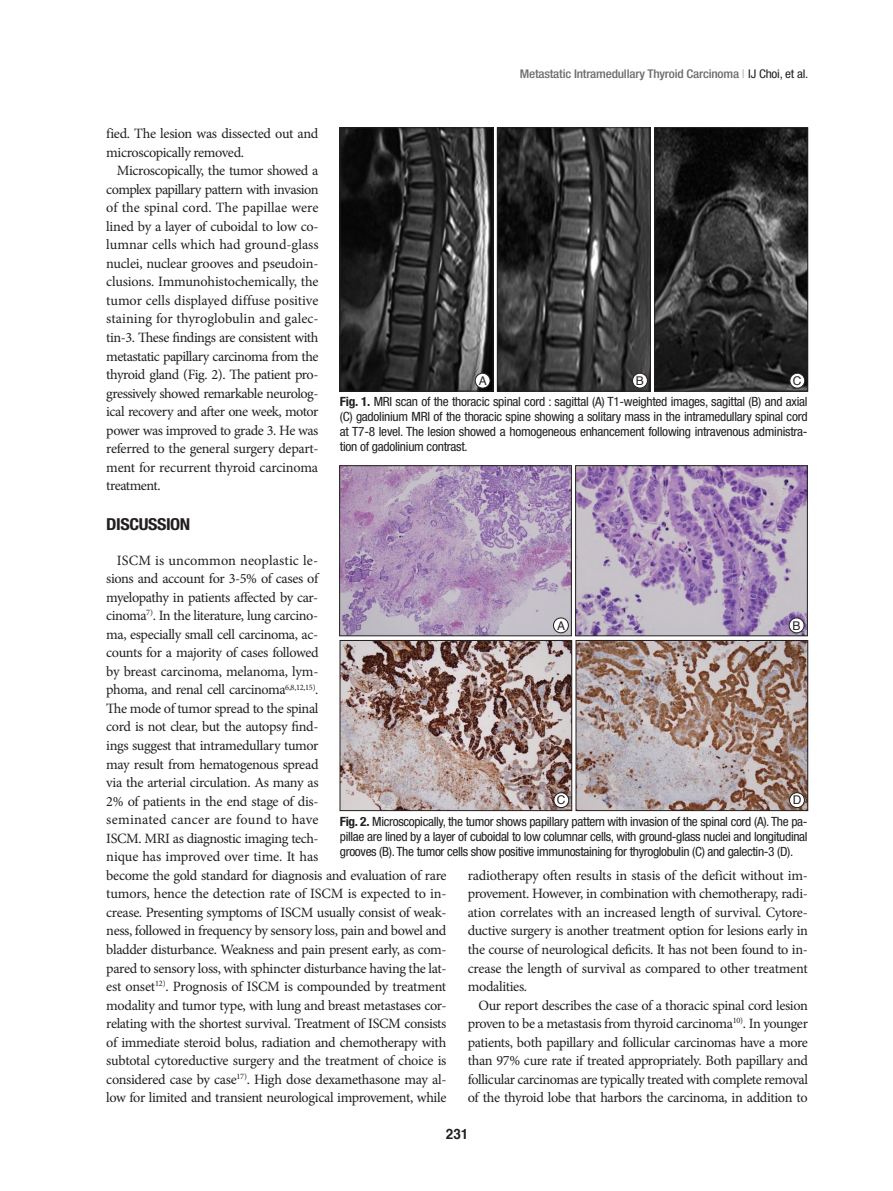
<style>
.page{position:relative;width:893px;height:1191px;background:#fff}
.page>*{position:absolute;margin:0;border:0;box-sizing:border-box;transform-origin:0 0}
.중제_JKNS{font:700 condensed 16.5px "Helvetica Neue LT Std";letter-spacing:-.025em;color:#231f20;scale:1.1 1}
.본문_JKNS{font:14.25px/18.6px "Minion Pro";letter-spacing:-.025em;color:#231f20;text-align:justify}
.t1{font:700 14.25px "Helvetica";color:#231f20;scale:.95 1}
.사진설명_JKNS{font:condensed 12.75px/15px "Helvetica Neue LT Std";letter-spacing:-.02em;color:#231f20;text-align:justify;scale:1.05 1}
.런닝_JKNS{font:500 condensed 12px "Helvetica Neue LT Std";letter-spacing:-.015em;color:#6c6d70;scale:1.1 1}
.t2{font:12px "Helvetica";color:#231f20}
.s1{color:#bcbdc0}
.s2{font-weight:400;color:#231f20}
.s3{font-weight:700}
</style>
<div class="page">
<img style="left:342px;top:130px;width:149px;height:259px">
<div style="left:340px;top:128px;width:153px;height:263px;border:1px solid #231f20"></div>
<img style="left:499px;top:130px;width:150px;height:259px">
<div style="left:497px;top:128px;width:154px;height:263px;border:1px solid #231f20"></div>
<img style="left:656px;top:130px;width:150px;height:259px">
<div style="left:654px;top:128px;width:154px;height:263px;border:1px solid #231f20"></div>
<div style="left:475px;top:373px;width:15px;height:15px;background:#fff;border-radius:50%"></div>
<div style="left:475px;top:373px;width:15px;height:15px;border:1px solid #231f20;border-radius:50%"></div>
<div style="left:632px;top:373px;width:15px;height:15px;background:#fff;border-radius:50%"></div>
<div style="left:632px;top:373px;width:16px;height:15px;border:1px solid #231f20;border-radius:50%"></div>
<div style="left:790px;top:373px;width:15px;height:15px;background:#fff;border-radius:50%"></div>
<div style="left:790px;top:373px;width:15px;height:15px;border:1px solid #231f20;border-radius:50%"></div>
<img style="left:342px;top:642px;width:228px;height:167px">
<div style="left:340px;top:640px;width:232px;height:171px;border:1px solid #231f20"></div>
<img style="left:341px;top:467px;width:229px;height:167px">
<div style="left:339px;top:465px;width:233px;height:171px;border:1px solid #231f20"></div>
<img style="left:578px;top:642px;width:228px;height:167px">
<div style="left:576px;top:640px;width:232px;height:171px;border:1px solid #231f20"></div>
<img style="left:577px;top:467px;width:228px;height:167px">
<div style="left:575px;top:465px;width:232px;height:171px;border:1px solid #231f20"></div>
<div style="left:554px;top:792px;width:15px;height:15px;background:#fff;border-radius:50%"></div>
<div style="left:554px;top:792px;width:15px;height:16px;border:1px solid #231f20;border-radius:50%"></div>
<div style="left:553px;top:618px;width:15px;height:15px;background:#fff;border-radius:50%"></div>
<div style="left:553px;top:618px;width:16px;height:15px;border:1px solid #231f20;border-radius:50%"></div>
<div style="left:789px;top:792px;width:15px;height:15px;background:#fff;border-radius:50%"></div>
<div style="left:789px;top:792px;width:16px;height:16px;border:1px solid #231f20;border-radius:50%"></div>
<div style="left:789px;top:618px;width:15px;height:15px;background:#fff;border-radius:50%"></div>
<div style="left:789px;top:618px;width:15px;height:15px;border:1px solid #231f20;border-radius:50%"></div>
<p class="런닝_JKNS" style="left:520px;top:67px;width:264px">Metastatic Intramedullary Thyroid Carcinoma <span class="s1">|</span> <span class="s2">IJ Choi, et al.</span></p>
<p class="본문_JKNS" style="left:106px;top:124px;width:214px">fied. The lesion was dissected out and microscopically removed.</p>
<p class="본문_JKNS" style="left:106px;top:161px;width:214px;text-indent:11px">Microscopically, the tumor showed a complex papillary pattern with invasion of the spinal cord. The papillae were lined by a layer of cuboidal to low co&shy;lumnar cells which had ground-glass nuclei, nuclear grooves and pseudoin&shy;clusions. Immunohistochemically, the tumor cells displayed diffuse positive staining for thyroglobulin and galec&shy;tin-3. These findings are consistent with metastatic papillary carcinoma from the thyroid gland (Fig. 2). The patient pro&shy;gressively showed remarkable neurolog&shy;ical recovery and after one week, motor power was improved to grade 3. He was referred to the general surgery depart&shy;ment for recurrent thyroid carcinoma treatment.</p>
<p class="중제_JKNS" style="left:106px;top:514px;width:78px">DISCUSSION</p>
<p class="본문_JKNS" style="left:106px;top:551px;width:342px;text-align:left;text-indent:11px">ISCM is uncommon neoplastic le-<br>sions and account for 3-5% of cases of<br>myelopathy in patients affected by car-<br>cinoma<sup>7)</sup>. In the literature, lung carcino-<br>ma, especially small cell carcinoma, ac-<br>counts for a majority of cases followed<br>by breast carcinoma, melanoma, lym-<br>phoma, and renal cell carcinoma<sup>6,8,12,15)</sup>.<br>The mode of tumor spread to the spinal<br>cord is not clear, but the autopsy find-<br>ings suggest that intramedullary tumor<br>may result from hematogenous spread<br>via the arterial circulation. As many as<br>2% of patients in the end stage of dis-<br>seminated cancer are found to have<br>ISCM. MRI as diagnostic imaging tech-<br>nique has improved over time. It has<br>become the gold standard for diagnosis and evaluation of rare tumors, hence the detection rate of ISCM is expected to in&shy;crease. Presenting symptoms of ISCM usually consist of weak&shy;ness, followed in frequency by sensory loss, pain and bowel and bladder disturbance. Weakness and pain present early, as com&shy;pared to sensory loss, with sphincter disturbance having the lat&shy;est onset<sup>12)</sup>. Prognosis of ISCM is compounded by treatment modality and tumor type, with lung and breast metastases cor&shy;relating with the shortest survival. Treatment of ISCM consists of immediate steroid bolus, radiation and chemotherapy with subtotal cytoreductive surgery and the treatment of choice is considered case by case<sup>17)</sup>. High dose dexamethasone may al&shy;low for limited and transient neurological improvement, while</p>
<p class="t2" style="left:479px;top:371px;width:10px">A</p>
<p class="t2" style="left:636px;top:371px;width:10px">B</p>
<p class="t2" style="left:793px;top:371px;width:10px">C</p>
<p class="사진설명_JKNS" style="left:340px;top:394px;width:447px"><span class="s3">Fig. 1.</span> MRI scan of the thoracic spinal cord : sagittal (A) T1-weighted images, sagittal (B) and axial (C) gadolinium MRI of the thoracic spine showing a solitary mass in the intramedullary spinal cord at T7-8 level. The lesion showed a homogeneous enhancement following intravenous administra&shy;tion of gadolinium contrast.</p>
<p class="t2" style="left:557px;top:616px;width:10px">A</p>
<p class="t2" style="left:793px;top:616px;width:10px">B</p>
<p class="t2" style="left:557px;top:791px;width:10px">C</p>
<p class="t2" style="left:793px;top:791px;width:10px">D</p>
<p class="사진설명_JKNS" style="left:340px;top:813px;width:447px"><span class="s3">Fig. 2.</span> Microscopically, the tumor shows papillary pattern with invasion of the spinal cord (A). The pa&shy;pillae are lined by a layer of cuboidal to low columnar cells, with ground-glass nuclei and longitudinal grooves (B). The tumor cells show positive immunostaining for thyroglobulin (C) and galectin-3 (D).</p>
<p class="본문_JKNS" style="left:468px;top:866px;width:342px">radiotherapy often results in stasis of the deficit without im&shy;provement. However, in combination with chemotherapy, radi&shy;ation correlates with an increased length of survival. Cytore&shy;ductive surgery is another treatment option for lesions early in the course of neurological deficits. It has not been found to in&shy;crease the length of survival as compared to other treatment modalities.</p>
<p class="본문_JKNS" style="left:468px;top:996px;width:342px;text-indent:11px">Our report describes the case of a thoracic spinal cord lesion proven to be a metastasis from thyroid carcinoma<sup>10)</sup>. In younger patients, both papillary and follicular carcinomas have a more than 97% cure rate if treated appropriately. Both papillary and follicular carcinomas are typically treated with complete removal of the thyroid lobe that harbors the carcinoma, in addition to</p>
<p class="t1" style="left:446px;top:1123px;width:25px">231</p>
</div>
